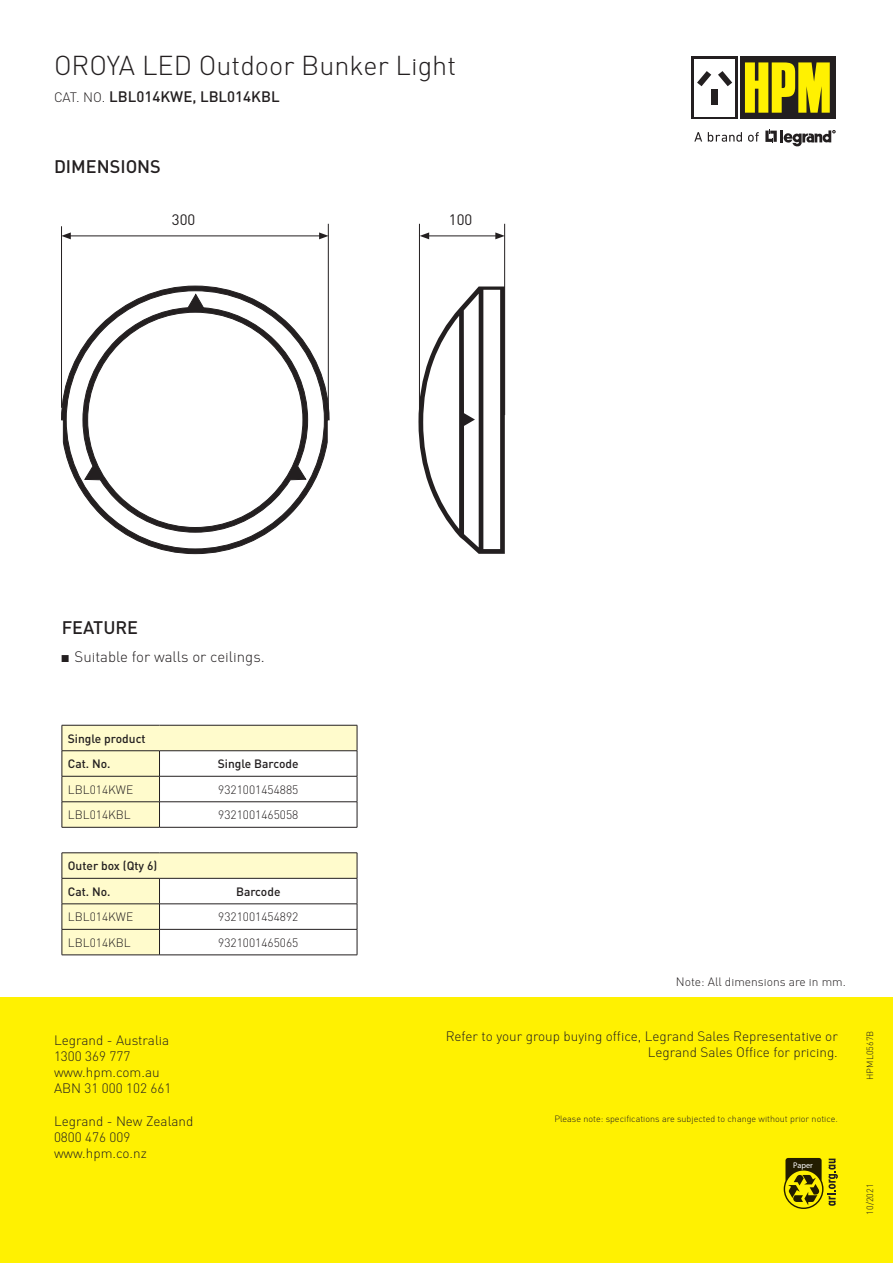
<style>
.page{position:relative;width:893px;height:1263px;background:#fff}
.page>*{position:absolute;margin:0;border:0;box-sizing:border-box;transform-origin:0 0}
.t1{font:300 27px "DIN Pro";color:#231f20}
.t2{font:500 18px "DIN Pro";color:#231f20}
.t3{font:300 15px "DIN Pro";color:#231f20}
.t4{font:500 15px "DIN Pro";color:#231f20}
.t5{font:15px "DIN Pro";color:#231f20}
.t6{font:300 13.5px/16.2px "DIN Pro";color:#231f20}
.t7{font:300 12px "DIN Pro";color:#231f20}
.t8{font:500 12px/25.5px "DIN Pro";color:#231f20}
.t9{font:300 9px "DIN Pro";color:#231f20}
.t10{font:600 condensed 8.25px "ITC Avant Garde Std";color:#fff}
.s1{font-weight:300;font-size:13.5px}
.s2{font-family:"Arial Narrow";font-weight:400}
</style>
<div class="page">
<div style="left:0;top:998px;width:893px;height:265px;background:#fff101"></div>
<svg style="left:63px;top:726px;width:294px;height:228px"></svg>
<hr style="left:62px;top:801px;width:97px;height:1px;background:#231f20">
<hr style="left:159px;top:801px;width:198px;height:1px;background:#231f20">
<svg style="left:159px;top:751px;width:1px;height:76px"></svg>
<hr style="left:62px;top:827px;width:97px;height:1px;background:#231f20">
<hr style="left:159px;top:827px;width:198px;height:1px;background:#231f20">
<svg style="left:62px;top:853px;width:1px;height:101px"></svg>
<svg style="left:159px;top:879px;width:1px;height:75px"></svg>
<svg style="left:357px;top:853px;width:1px;height:102px"></svg>
<hr style="left:62px;top:725px;width:97px;height:1px;background:#231f20">
<svg style="left:62px;top:725px;width:1px;height:102px"></svg>
<hr style="left:159px;top:725px;width:198px;height:1px;background:#231f20">
<svg style="left:357px;top:725px;width:1px;height:102px"></svg>
<hr style="left:62px;top:750px;width:97px;height:1px;background:#231f20">
<hr style="left:159px;top:750px;width:198px;height:1px;background:#231f20">
<hr style="left:62px;top:776px;width:97px;height:1px;background:#231f20">
<hr style="left:159px;top:776px;width:198px;height:1px;background:#231f20">
<hr style="left:62px;top:852px;width:97px;height:1px;background:#231f20">
<hr style="left:159px;top:852px;width:198px;height:1px;background:#231f20">
<hr style="left:62px;top:878px;width:97px;height:1px;background:#231f20">
<hr style="left:159px;top:878px;width:198px;height:1px;background:#231f20">
<hr style="left:62px;top:903px;width:97px;height:1px;background:#231f20">
<hr style="left:159px;top:903px;width:198px;height:1px;background:#231f20">
<hr style="left:62px;top:929px;width:97px;height:1px;background:#231f20">
<hr style="left:159px;top:929px;width:198px;height:1px;background:#231f20">
<hr style="left:62px;top:954px;width:97px;height:1px;background:#231f20">
<hr style="left:159px;top:954px;width:198px;height:1px;background:#231f20">
<svg style="left:691px;top:56px;width:145px;height:63px"></svg>
<div style="left:692px;top:57px;width:46px;height:62px;background:#231f20"></div>
<div style="left:694px;top:59px;width:41px;height:57px;background:#fff"></div>
<div style="left:740px;top:57px;width:95px;height:62px;background:#231f20"></div>
<svg style="left:745px;top:62px;width:85px;height:51px"></svg>
<div style="left:711px;top:89px;width:7px;height:15px;background:#231f20"></div>
<svg style="left:697px;top:71px;width:14px;height:15px"></svg>
<svg style="left:718px;top:71px;width:14px;height:15px"></svg>
<svg style="left:765px;top:130px;width:70px;height:17px"></svg>
<svg style="left:694px;top:132px;width:8px;height:10px"></svg>
<svg style="left:708px;top:132px;width:34px;height:10px"></svg>
<svg style="left:748px;top:132px;width:11px;height:10px"></svg>
<svg style="left:784px;top:1158px;width:54px;height:51px"></svg>
<svg style="left:61px;top:286px;width:268px;height:268px"></svg>
<svg style="left:418px;top:286px;width:87px;height:268px"></svg>
<hr style="left:61px;top:226px;width:1px;height:182px;background:#231f20">
<hr style="left:328px;top:224px;width:1px;height:196px;background:#231f20">
<hr style="left:419px;top:224px;width:1px;height:198px;background:#231f20">
<hr style="left:504px;top:224px;width:1px;height:191px;background:#231f20">
<hr style="left:68px;top:235px;width:253px;height:1px;background:#231f20">
<svg style="left:62px;top:232px;width:9px;height:7px"></svg>
<svg style="left:319px;top:232px;width:10px;height:7px"></svg>
<hr style="left:427px;top:235px;width:71px;height:1px;background:#231f20">
<svg style="left:420px;top:232px;width:9px;height:7px"></svg>
<svg style="left:495px;top:232px;width:10px;height:7px"></svg>
<h1 class="t1" style="left:54px;top:48px;width:404px">OROYA LED Outdoor Bunker Light</h1>
<p class="t4" style="left:54px;top:87px;width:227px"><span class="s1">CAT. NO.</span> LBL014KWE, LBL014KBL</p>
<h2 class="t2" style="left:54px;top:155px;width:108px">DIMENSIONS</h2>
<p class="t5" style="left:172px;top:209px;width:25px">300</p>
<p class="t5" style="left:449px;top:209px;width:25px">100</p>
<h2 class="t2" style="left:62px;top:616px;width:78px">FEATURE</h2>
<p class="t3" style="left:62px;top:648px;width:205px"><span class="s2">■</span> Suitable for walls or ceilings.</p>
<p class="t8" style="left:68px;top:725px;width:79px">Single product<br>Cat. No.</p>
<p class="t8" style="left:218px;top:751px;width:82px">Single Barcode</p>
<p class="t7" style="left:68px;top:782px;width:67px">LBL014KWE</p>
<p class="t7" style="left:218px;top:782px;width:82px">9321001454885</p>
<p class="t7" style="left:68px;top:807px;width:64px">LBL014KBL</p>
<p class="t7" style="left:218px;top:807px;width:82px">9321001465058</p>
<p class="t8" style="left:68px;top:853px;width:91px">Outer box (Qty 6)<br>Cat. No.</p>
<p class="t8" style="left:236px;top:878px;width:46px">Barcode</p>
<p class="t7" style="left:68px;top:909px;width:67px">LBL014KWE</p>
<p class="t7" style="left:218px;top:909px;width:82px">9321001454892</p>
<p class="t7" style="left:68px;top:935px;width:64px">LBL014KBL</p>
<p class="t7" style="left:218px;top:935px;width:82px">9321001465065</p>
<p class="t6" style="left:54px;top:1031px;width:119px">Legrand - Australia<br>1300 369 777 www.hpm.com.au<br>ABN 31 000 102 661</p>
<p class="t6" style="left:54px;top:1112px;width:141px">Legrand - New Zealand<br>0800 476 009 www.hpm.co.nz</p>
<p class="t7" style="left:676px;top:974px;width:171px">Note: All dimensions are in mm.</p>
<p class="t6" style="left:446px;top:1028px;width:394px;text-align:right">Refer to your group buying office, Legrand Sales Representative or<br>Legrand Sales Office for pricing.</p>
<p class="t9" style="left:554px;top:1113px;width:285px">Please note: specifications are subjected to change without prior notice.</p>
<p class="t10" style="left:793px;top:1160px;width:21px">Paper</p>
<p class="t9" style="left:864px;top:1080px;width:51px;rotate:-90deg">HPML0567B</p>
<p class="t9" style="left:864px;top:1214px;width:32px;rotate:-90deg">10/2021</p>
</div>
